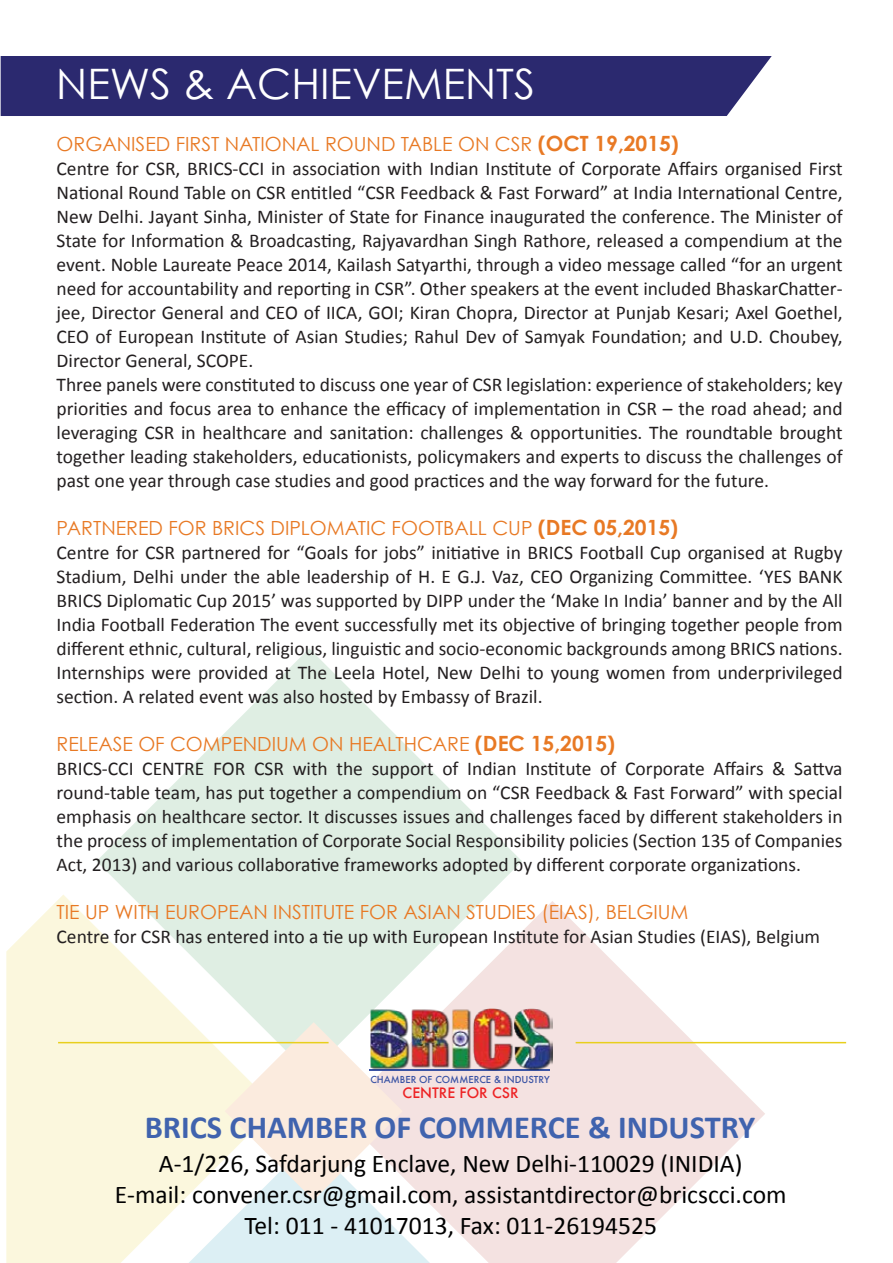
<style>
.page{position:relative;width:893px;height:1263px;background:#fff}
.page>*{position:absolute;margin:0;border:0;box-sizing:border-box;transform-origin:0 0}
.t1{font:42px "Century Gothic";color:#fff}
.t2{font:700 32.4px "Calibri";color:#4063ae}
.t3{font:25.5px/31.2px "Calibri";color:#010101;text-align:center}
.t4{font:19.5px/24px "Calibri";color:#231f20;text-align:justify}
.t5{font:19.5px "Century Gothic";color:#e87924}
.t6{font:500 14.1px "Futura";color:#ed2224}
.t7{font:500 9.45px "Futura";color:#3a53a4}
.s1{font-weight:700;font-size:21px}
</style>
<div class="page">
<svg style="left:97px;top:648px;width:425px;height:374px;fill:#dfeee3"></svg>
<svg style="left:340px;top:901px;width:425px;height:362px;fill:#f4e2e1"></svg>
<svg style="left:6px;top:894px;width:270px;height:369px;fill:#fbf7dd"></svg>
<svg style="left:188px;top:1022px;width:242px;height:241px"></svg>
<hr style="left:58px;top:1042px;width:271px;height:1px;background:#e8cf1c">
<hr style="left:576px;top:1042px;width:270px;height:1px;background:#e8cf1c">
<div style="left:1px;top:56px;width:771px;height:60px;background:#2b296f"></div>
<hr style="left:370px;top:1069px;width:180px;height:2px;background:#3a53a4">
<img style="left:370px;top:1008px;width:182px;height:62px">
<h1 class="t1" style="left:56px;top:58px;width:480px">NEWS &amp; ACHIEVEMENTS</h1>
<p class="t5" style="left:57px;top:132px;width:624px">ORGANISED FIRST NATIONAL ROUND TABLE ON CSR <span class="s1">(OCT 19,2015)</span></p>
<p class="t4" style="left:57px;top:157px;width:788px;text-align:left">Centre for CSR, BRICS-CCI in association with Indian Institute of Corporate Affairs organised First National Round Table on CSR entitled “CSR Feedback &amp; Fast Forward” at India International Centre, New Delhi. Jayant Sinha, Minister of State for Finance inaugurated the conference. The Minister of State for Information &amp; Broadcasting, Rajyavardhan Singh Rathore, released a compendium at the event. Noble Laureate Peace 2014, Kailash Satyarthi, through a video message called “for an urgent need for accountability and reporting in CSR”. Other speakers at the event included BhaskarChatter&shy;jee, Director General and CEO of IICA, GOI; Kiran Chopra, Director at Punjab Kesari; Axel Goethel, CEO of European Institute of Asian Studies; Rahul Dev of Samyak Foundation; and U.D. Choubey, Director General, SCOPE.<br>Three panels were constituted to discuss one year of CSR legislation: experience of stakeholders; key priorities and focus area to enhance the efficacy of implementation in CSR – the road ahead; and leveraging CSR in healthcare and sanitation: challenges &amp; opportunities. The roundtable brought together leading stakeholders, educationists, policymakers and experts to discuss the challenges of past one year through case studies and good practices and the way forward for the future.</p>
<p class="t5" style="left:57px;top:516px;width:623px">PARTNERED FOR BRICS DIPLOMATIC FOOTBALL CUP <span class="s1">(DEC 05,2015)</span></p>
<p class="t4" style="left:57px;top:541px;width:788px">Centre for CSR partnered for “Goals for jobs” initiative in BRICS Football Cup organised at Rugby Stadium, Delhi under the able leadership of H. E G.J. Vaz, CEO Organizing Committee. ‘YES BANK BRICS Diplomatic Cup 2015’ was supported by DIPP under the ‘Make In India’ banner and by the All India Football Federation The event successfully met its objective of bringing together people from different ethnic, cultural, religious, linguistic and socio-economic backgrounds among BRICS nations.<br>Internships were provided at The Leela Hotel, New Delhi to young women from underprivileged section. A related event was also hosted by Embassy of Brazil.</p>
<p class="t5" style="left:57px;top:732px;width:560px">RELEASE OF COMPENDIUM ON HEALTHCARE <span class="s1">(DEC 15,2015)</span></p>
<p class="t4" style="left:57px;top:757px;width:788px">BRICS-CCI CENTRE FOR CSR with the support of Indian Institute of Corporate Affairs &amp; Sattva round-table team, has put together a compendium on “CSR Feedback &amp; Fast Forward” with special emphasis on healthcare sector. It discusses issues and challenges faced by different stakeholders in the process of implementation of Corporate Social Responsibility policies (Section 135 of Companies Act, 2013) and various collaborative frameworks adopted by different corporate organizations.</p>
<p class="t5" style="left:57px;top:900px;width:633px">TIE UP WITH EUROPEAN INSTITUTE FOR ASIAN STUDIES (EIAS), BELGIUM</p>
<p class="t4" style="left:57px;top:925px;width:765px">Centre for CSR has entered into a tie up with European Institute for Asian Studies (EIAS), Belgium</p>
<p class="t7" style="left:370px;top:1073px;width:181px">CHAMBER OF COMMERCE &amp; INDUSTRY</p>
<h2 class="t2" style="left:145px;top:1107px;width:612px">BRICS CHAMBER OF COMMERCE &amp; INDUSTRY</h2>
<h3 class="t3" style="left:115px;top:1148px;width:673px">A-1/226, Safdarjung Enclave, New Delhi-110029 (INIDIA)<br>E-mail: convener.csr@gmail.com, assistantdirector@bricscci.com<br>Tel: 011 - 41017013, Fax: 011-26194525</h3>
<p class="t6" style="left:402px;top:1083px;width:118px">CENTRE FOR CSR</p>
</div>
